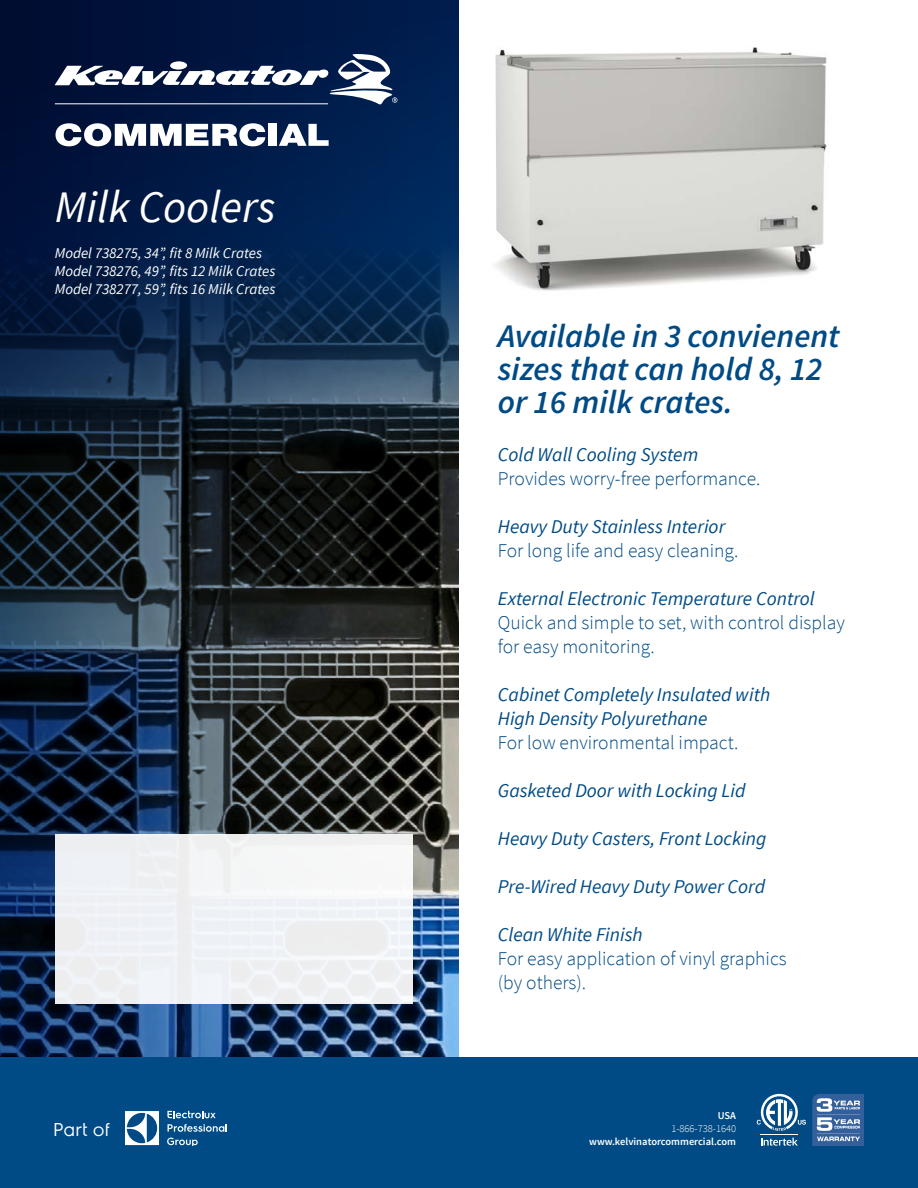
<style>
.page{position:relative;width:918px;height:1188px;background:#fff}
.page>*{position:absolute;margin:0;border:0;box-sizing:border-box;transform-origin:0 0}
.t1{font:italic 45px "Source Sans Pro";color:#fff}
.t2{font:italic 600 33px/33px "Source Sans Pro";color:#004b85}
.t3{font:italic 19.5px/24px "Source Sans Pro";color:#004b85}
.t4{font:300 19.5px/24px "Source Sans Pro";color:#004b85}
.t5{font:18.6px "Electrolux Sans";letter-spacing:-.01em;color:#fff}
.t6{font:italic 15px/18px "Source Sans Pro";color:#fff}
.t7{font:600 10.5px "Source Sans Pro";color:#fff}
.t8{font:300 10.5px "Source Sans Pro";color:#fff}
</style>
<div class="page">
<img style="left:495px;top:47px;width:332px;height:244px">
<svg style="left:0;top:0;width:459px;height:1057px;background:#182a41"></svg>
<svg style="left:55px;top:54px;width:342px;height:51px"></svg>
<hr style="left:55px;top:103px;width:273px;height:1px;background:#fff">
<svg style="left:56px;top:123px;width:209px;height:23px"></svg>
<div style="left:269px;top:124px;width:8px;height:22px;background:#fff"></div>
<svg style="left:279px;top:124px;width:50px;height:22px"></svg>
<div style="left:0;top:1057px;width:918px;height:131px;background:#004b85"></div>
<svg style="left:125px;top:1111px;width:34px;height:34px"></svg>
<svg style="left:167px;top:1111px;width:49px;height:7px"></svg>
<svg style="left:168px;top:1124px;width:59px;height:8px"></svg>
<svg style="left:167px;top:1138px;width:31px;height:7px"></svg>
<svg style="left:761px;top:1138px;width:37px;height:8px"></svg>
<hr style="left:761px;top:1134px;width:37px;height:1px;background:#fff">
<svg style="left:757px;top:1094px;width:49px;height:37px"></svg>
<div style="left:56px;top:835px;width:357px;height:169px;background:#eef1f5"></div>
<svg style="left:812px;top:1094px;width:52px;height:52px;background:#6183b1"></svg>
<h1 class="t1" style="left:55px;top:179px;width:222px">Milk Coolers</h1>
<p class="t6" style="left:55px;top:244px;width:222px">Model 738275, 34”, fit 8 Milk Crates<br>Model 738276, 49”, fits 12 Milk Crates<br>Model 738277, 59”, fits 16 Milk Crates</p>
<p class="t5" style="left:53px;top:1116px;width:59px">Part of</p>
<h2 class="t2" style="left:498px;top:319px;width:343px">Available in 3 convienent sizes that can hold 8, 12 or 16 milk crates.</h2>
<p class="t3" style="left:498px;top:442px;width:202px">Cold Wall Cooling System</p>
<p class="t4" style="left:498px;top:466px;width:264px">Provides worry-free performance.</p>
<p class="t3" style="left:498px;top:514px;width:229px">Heavy Duty Stainless Interior</p>
<p class="t4" style="left:498px;top:538px;width:242px">For long life and easy cleaning.</p>
<p class="t3" style="left:498px;top:586px;width:318px">External Electronic Temperature Control</p>
<p class="t4" style="left:498px;top:611px;width:349px">Quick and simple to set, with control display for easy monitoring.</p>
<p class="t3" style="left:498px;top:682px;width:274px">Cabinet Completely Insulated with<br>High Density Polyurethane</p>
<p class="t4" style="left:498px;top:731px;width:242px">For low environmental impact.</p>
<p class="t3" style="left:498px;top:778px;width:249px">Gasketed Door with Locking Lid</p>
<p class="t3" style="left:498px;top:826px;width:270px">Heavy Duty Casters, Front Locking</p>
<p class="t3" style="left:498px;top:874px;width:269px">Pre-Wired Heavy Duty Power Cord</p>
<p class="t3" style="left:498px;top:922px;width:146px">Clean White Finish</p>
<p class="t4" style="left:498px;top:947px;width:290px">For easy application of vinyl graphics (by others).</p>
<p class="t7" style="left:718px;top:1109px;width:20px">USA</p>
<p class="t8" style="left:671px;top:1122px;width:66px">1-866-738-1640</p>
<p class="t7" style="left:589px;top:1134px;width:148px">www.kelvinatorcommercial.com</p>
</div>
